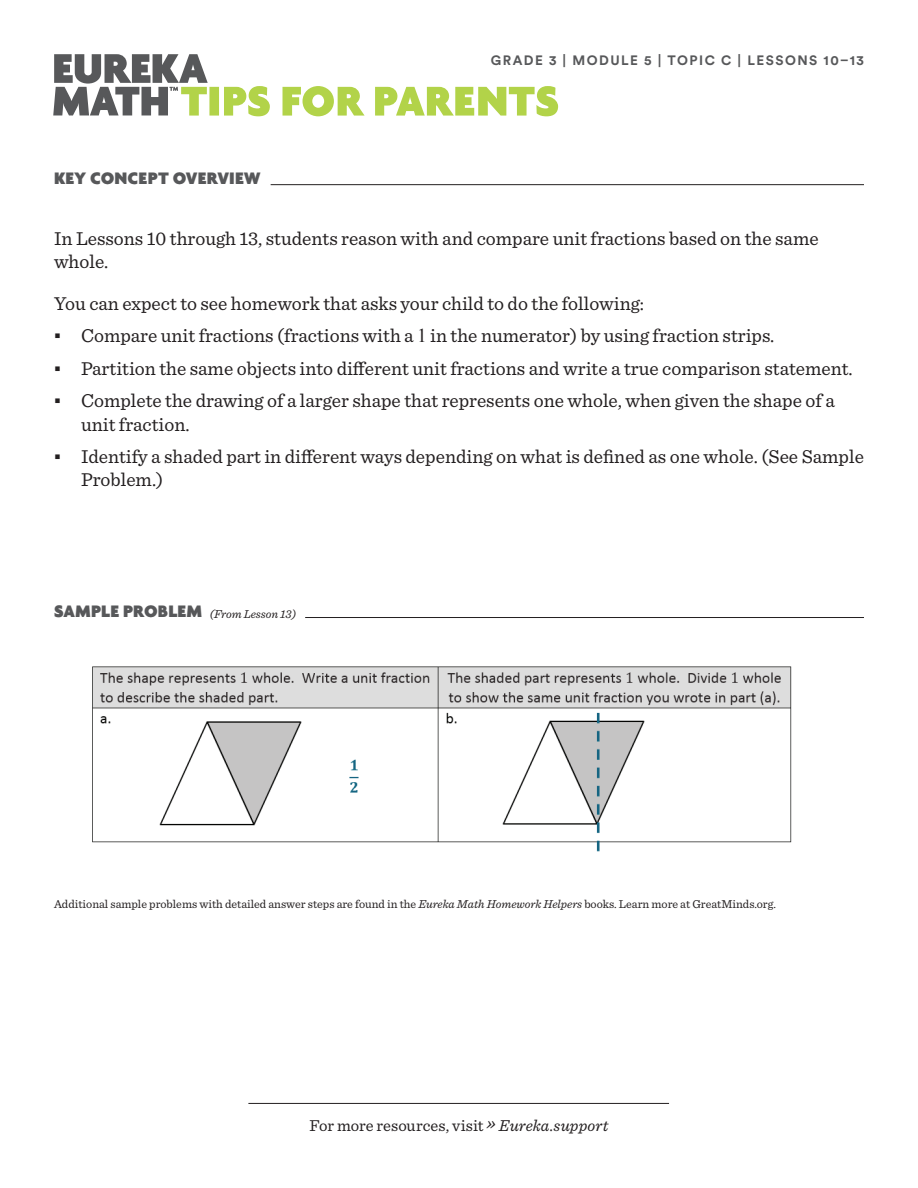
<style>
.page{position:relative;width:918px;height:1188px;background:#fff}
.page>*{position:absolute;margin:0;border:0;box-sizing:border-box;transform-origin:0 0}
.t1{font:19.5px/23.4px "Sentinel";color:#231f20}
.t2{font:900 18px "Agenda";letter-spacing:.015em;color:#57585a}
.t3{font:16.5px "Sentinel";color:#231f20}
.t4{font:700 13.5px "Circular Std";letter-spacing:.11em;color:#57585a}
.t5{font:12px "Sentinel";color:#231f20}
.t6{font:italic 12px "Sentinel";letter-spacing:-.005em;color:#231f20}
.s1{font-family:"Calibri"}
.s2{font-family:"Times New Roman"}
.s3{font-family:"Agenda";font-weight:900;font-style:normal;font-size:18px;color:#57585a}
.s4{font-style:italic}
.s5{font-style:italic;font-size:19.5px}
</style>
<div class="page">
<hr style="left:271px;top:184px;width:593px;height:1px;background:#231f20">
<hr style="left:305px;top:617px;width:559px;height:1px;background:#231f20">
<img style="left:92px;top:666px;width:700px;height:185px">
<svg style="left:53px;top:54px;width:505px;height:62px"></svg>
<hr style="left:248px;top:1103px;width:421px;height:1px;background:#231f20">
<p class="t2" style="left:54px;top:167px;width:208px">KEY CONCEPT OVERVIEW</p>
<p class="t4" style="left:491px;top:51px;width:375px">GRADE 3 | MODULE 5 | TOPIC C | LESSONS 10–13</p>
<p class="t1" style="left:54px;top:226px;width:766px">In Lessons 10 through 13, students reason with and compare unit fractions based on the same whole.</p>
<p class="t1" style="left:54px;top:290px;width:592px">You can expect to see homework that asks your child to do the following:</p>
<p class="t1" style="left:54px;top:323px;width:722px"><span class="s1">▪</span> Compare unit fractions (fractions with a <span class="s2">1</span> in the numerator) by using fraction strips.</p>
<p class="t1" style="left:54px;top:355px;width:800px"><span class="s1">▪</span> Partition the same objects into different unit fractions and write a true comparison statement.</p>
<p class="t1" style="left:81px;top:388px;width:755px;text-indent:-27px"><span class="s1">▪</span> Complete the drawing of a larger shape that represents one whole, when given the shape of a unit fraction.</p>
<p class="t1" style="left:81px;top:444px;width:784px;text-indent:-27px"><span class="s1">▪</span> Identify a shaded part in different ways depending on what is defined as one whole. (See Sample<br>Problem.)</p>
<p class="t6" style="left:54px;top:605px;width:244px"><span class="s3">SAMPLE PROBLEM</span> (From Lesson 13)</p>
<p class="t5" style="left:54px;top:895px;width:723px">Additional sample problems with detailed answer steps are found in the <span class="s4">Eureka Math Homework Helpers</span> books. Learn more at GreatMinds.org.</p>
<p class="t3" style="left:310px;top:1113px;width:300px">For more resources, visit <span class="s5">»</span> <span class="s4">Eureka.support</span></p>
</div>
